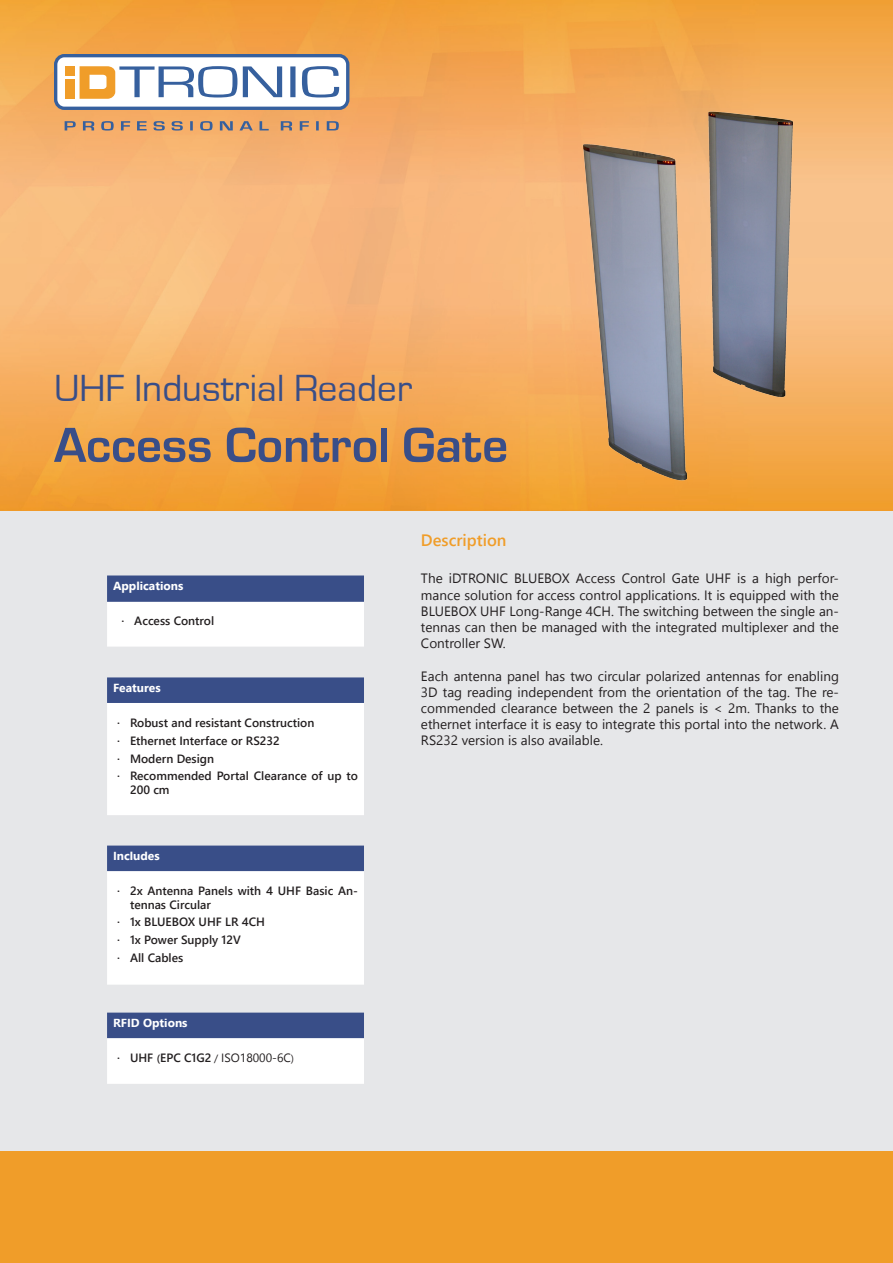
<style>
.page{position:relative;width:893px;height:1263px;background:#fff}
.page>*{position:absolute;margin:0;border:0;box-sizing:border-box;transform-origin:0 0}
.t1{font:700 51px "Eurostile T";color:#394e88}
.t2{font:39px "Eurostile T";color:#394e88}
.Headline_Orange{font:600 16.5px "Segoe UI";color:#f09d29}
.t3{font:13.5px/16.2px "Segoe UI";color:#231f20;text-align:justify}
.t4{font:600 12px/13.5px "Segoe UI";color:#231f20}
.Headline_White{font:700 12px "Segoe UI";color:#fff}
.s1{font-size:10.5px}
.s2{font-weight:400;font-size:10.5px}
.s3{font-weight:400}
</style>
<div class="page">
<div style="left:0;top:1px;width:893px;height:1262px;background:#e6e7e9"></div>
<img style="left:0;top:0;width:893px;height:510px">
<div style="left:0;top:1152px;width:893px;height:111px;background:#f09d29"></div>
<div style="left:56px;top:56px;width:292px;height:52px;background:#fff;border-radius:9px"></div>
<div style="left:54px;top:54px;width:295px;height:56px;border:3px solid #36609e;border-radius:9px"></div>
<div style="left:65px;top:66px;width:10px;height:10px;background:#f09d29"></div>
<div style="left:65px;top:79px;width:10px;height:20px;background:#f09d29"></div>
<svg style="left:80px;top:66px;width:259px;height:33px"></svg>
<svg style="left:65px;top:121px;width:274px;height:10px;background:#b99478"></svg>
<img style="left:555px;top:92px;width:261px;height:399px">
<div style="left:110px;top:591px;width:251px;height:53px;background:#fff"></div>
<div style="left:107px;top:588px;width:257px;height:59px;border:6px solid #fff"></div>
<div style="left:110px;top:578px;width:251px;height:21px;background:#394e88"></div>
<div style="left:107px;top:575px;width:257px;height:27px;border:6px solid #394e88"></div>
<div style="left:110px;top:693px;width:251px;height:119px;background:#fff"></div>
<div style="left:107px;top:690px;width:257px;height:125px;border:6px solid #fff"></div>
<div style="left:110px;top:680px;width:251px;height:20px;background:#394e88"></div>
<div style="left:107px;top:677px;width:257px;height:26px;border:6px solid #394e88"></div>
<div style="left:110px;top:1028px;width:251px;height:53px;background:#fff"></div>
<div style="left:107px;top:1025px;width:257px;height:59px;border:6px solid #fff"></div>
<div style="left:110px;top:1015px;width:251px;height:20px;background:#394e88"></div>
<div style="left:107px;top:1012px;width:257px;height:26px;border:6px solid #394e88"></div>
<div style="left:110px;top:861px;width:251px;height:121px;background:#fff"></div>
<div style="left:107px;top:858px;width:257px;height:127px;border:6px solid #fff"></div>
<div style="left:110px;top:848px;width:251px;height:20px;background:#394e88"></div>
<div style="left:107px;top:845px;width:257px;height:26px;border:6px solid #394e88"></div>
<p class="t2" style="left:54px;top:367px;width:360px">UHF Industrial Reader</p>
<p class="t1" style="left:54px;top:417px;width:456px">Access Control Gate</p>
<p class="Headline_White" style="left:113px;top:576px;width:72px">Applications</p>
<p class="t4" style="left:122px;top:614px;width:94px">· Access Control</p>
<p class="Headline_White" style="left:113px;top:678px;width:49px">Features</p>
<p class="t4" style="left:117px;top:716px;width:199px">· Robust and resistant Construction</p>
<p class="t4" style="left:117px;top:734px;width:164px">· Ethernet Interface or RS232</p>
<p class="t4" style="left:117px;top:751px;width:98px">· Modern Design</p>
<p class="t4" style="left:130px;top:769px;width:229px;text-indent:-13px">· Recommended Portal Clearance of up to<br>200 cm</p>
<p class="Headline_White" style="left:113px;top:846px;width:48px">Includes</p>
<p class="t4" style="left:130px;top:884px;width:229px;text-indent:-13px">· 2x Antenna Panels with 4 UHF Basic An&shy;tennas Circular</p>
<p class="t4" style="left:117px;top:915px;width:149px">· 1x BLUEBOX UHF LR 4CH</p>
<p class="t4" style="left:117px;top:933px;width:125px">· 1x Power Supply 12V</p>
<p class="t4" style="left:117px;top:951px;width:67px">· All Cables</p>
<p class="Headline_White" style="left:113px;top:1013px;width:76px">RFID Options</p>
<p class="t4" style="left:117px;top:1051px;width:178px">· UHF <span class="s1">(</span>EPC C1G2 <span class="s2">/</span> <span class="s3">ISO18000-6C</span><span class="s2">)</span></p>
<p class="Headline_Orange" style="left:421px;top:526px;width:87px">Description</p>
<p class="t3" style="left:421px;top:570px;width:420px">The iDTRONIC BLUEBOX Access Control Gate UHF is a high perfor&shy;mance solution for access control applications. It is equipped with the BLUEBOX UHF Long-Range 4CH. The switching between the single an&shy;tennas can then be managed with the integrated multiplexer and the Controller SW.</p>
<p class="t3" style="left:421px;top:667px;width:419px">Each antenna panel has two circular polarized antennas for enabling 3D tag reading independent from the orientation of the tag. The re&shy;commended clearance between the 2 panels is &lt; 2m. Thanks to the ethernet interface it is easy to integrate this portal into the network. A RS232 version is also available.</p>
</div>
